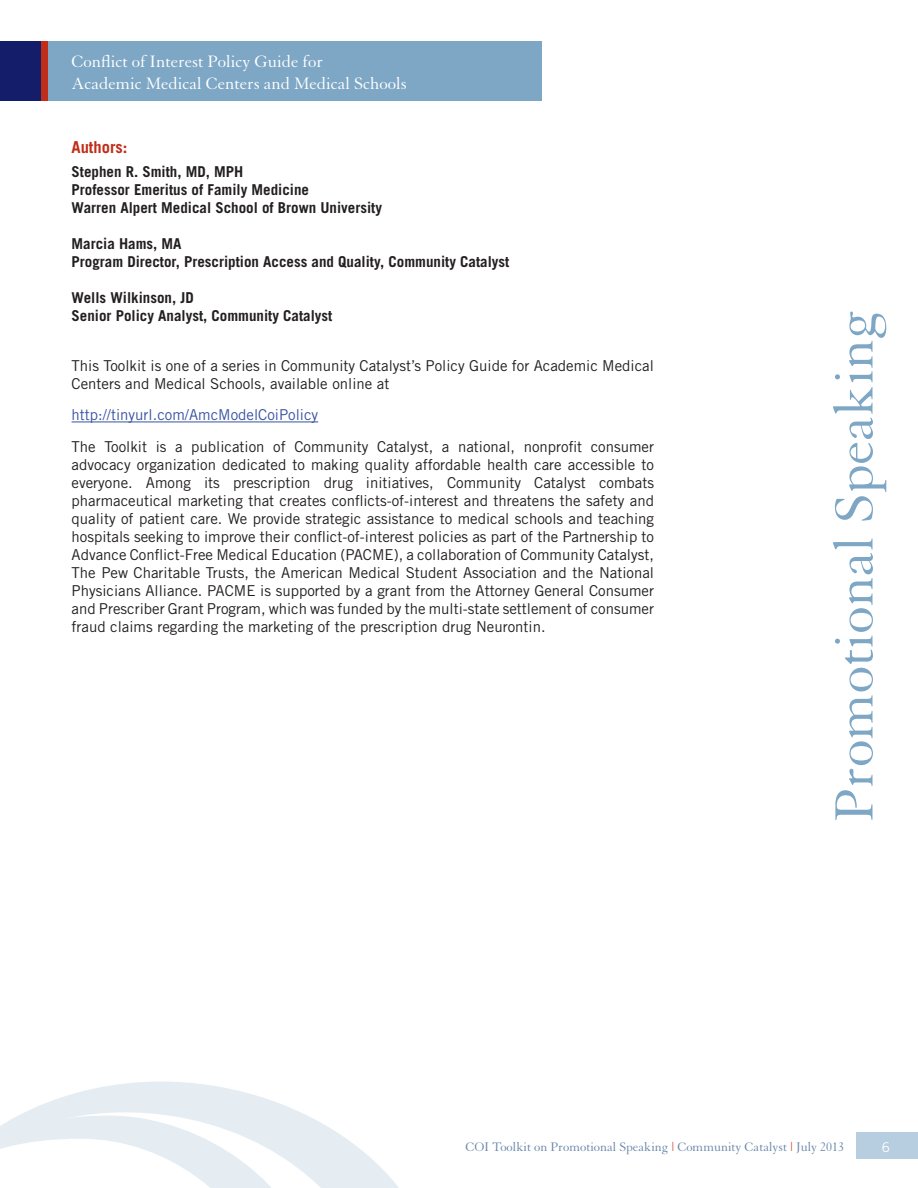
<style>
.page{position:relative;width:918px;height:1188px;background:#fff}
.page>*{position:absolute;margin:0;border:0;box-sizing:border-box;transform-origin:0 0}
.t1{font:58.5px "Granjon";color:#7ea7c5}
.t2{font:18px/21.6px "Granjon";color:#fff}
.t3{font:700 16.5px "Trade Gothic";color:#c02d19}
.t4{font:15px/18px "Trade Gothic";color:#231f20}
.t5{font:700 15px/18px "Trade Gothic";color:#231f20}
.t6{font:15px "Trade Gothic";color:#3853a3}
.t7{font:13.5px "Granjon";color:#6986a8}
.t8{font:13.5px "Trade Gothic";color:#fff}
.s1{color:#c02d19}
</style>
<div class="page">
<div style="left:857px;top:1133px;width:61px;height:26px;background:#b7cee0"></div>
<svg style="left:18px;top:1081px;width:381px;height:107px;fill:#eaf1f5"></svg>
<svg style="left:0;top:1116px;width:314px;height:72px"></svg>
<hr style="left:72px;top:422px;width:246px;height:1px;background:#3853a3">
<div style="left:0;top:42px;width:541px;height:59px;background:#7ea7c5"></div>
<div style="left:0;top:42px;width:48px;height:59px;background:#c02d19"></div>
<div style="left:0;top:42px;width:40px;height:59px;background:#131d6a"></div>
<p class="t2" style="left:72px;top:51px;width:337px">Conflict of Interest Policy Guide for<br>Academic Medical Centers and Medical Schools</p>
<p class="t3" style="left:72px;top:137px;width:57px">Authors:</p>
<p class="t5" style="left:72px;top:163px;width:312px">Stephen R. Smith, MD, MPH<br>Professor Emeritus of Family Medicine<br>Warren Alpert Medical School of Brown University</p>
<p class="t5" style="left:72px;top:235px;width:439px">Marcia Hams, MA<br>Program Director, Prescription Access and Quality, Community Catalyst</p>
<p class="t5" style="left:72px;top:289px;width:262px">Wells Wilkinson, JD<br>Senior Policy Analyst, Community Catalyst</p>
<p class="t4" style="left:72px;top:356px;width:584px">This Toolkit is one of a series in Community Catalyst’s Policy Guide for Academic Medical<br>Centers and Medical Schools, available online at</p>
<p class="t6" style="left:72px;top:406px;width:248px">http://tinyurl.com/AmcModelCoiPolicy</p>
<p class="t4" style="left:72px;top:437px;width:584px;text-align:justify">The Toolkit is a publication of Community Catalyst, a national, nonprofit consumer advocacy organization dedicated to making quality affordable health care accessible to everyone. Among its prescription drug initiatives, Community Catalyst combats pharmaceutical marketing that creates conflicts-of-interest and threatens the safety and quality of patient care. We provide strategic assistance to medical schools and teaching hospitals seeking to improve their conflict-of-interest policies as part of the Partnership to Advance Conflict-Free Medical Education (PACME), a collaboration of Community Catalyst, The Pew Charitable Trusts, the American Medical Student Association and the National Physicians Alliance. PACME is supported by a grant from the Attorney General Consumer and Prescriber Grant Program, which was funded by the multi-state settlement of consumer fraud claims regarding the marketing of the prescription drug Neurontin.</p>
<h1 class="t1" style="left:823px;top:822px;width:513px;rotate:-90deg">Promotional Speaking</h1>
<p class="t7" style="left:465px;top:1140px;width:380px">COI Toolkit on Promotional Speaking <span class="s1">|</span> Community Catalyst <span class="s1">|</span> July 2013</p>
<p class="t8" style="left:882px;top:1139px;width:10px">6</p>
</div>
